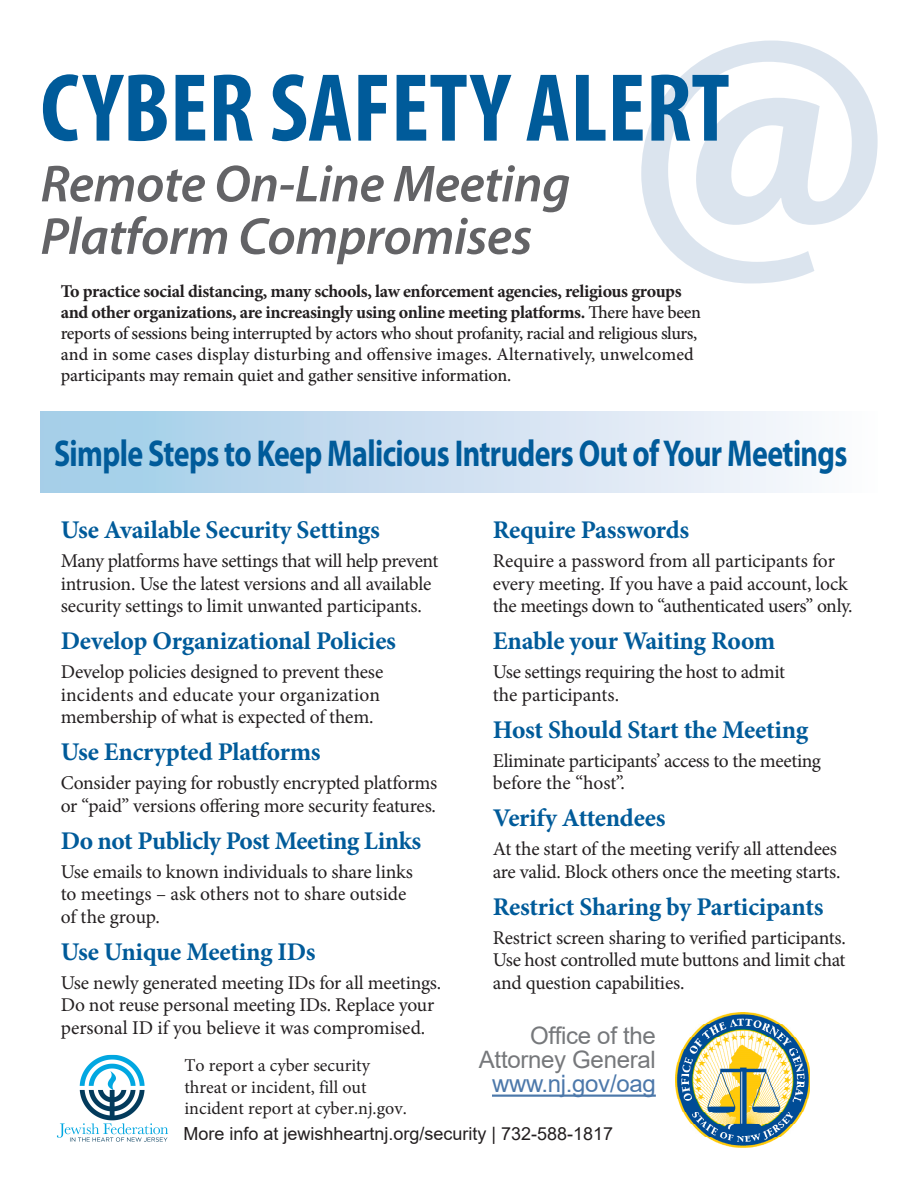
<style>
.page{position:relative;width:918px;height:1188px;background:#fff}
.page>*{position:absolute;margin:0;border:0;box-sizing:border-box;transform-origin:0 0}
.t1{font:700 condensed 97.5px "Myriad Pro";color:#005b9a}
.t2{font:italic 600 52.5px/52.5px "Myriad Pro";letter-spacing:-.01em;color:#636366}
.t3{font:700 37.5px "Myriad Pro";letter-spacing:-.02em;color:#005b9a;scale:.8 1}
.t4{font:700 25.5px "Minion Pro";letter-spacing:-.015em;color:#005b9a}
.t5{font:24px/24px "Arial";letter-spacing:-.015em;color:#76787b;text-align:right}
.t6{font:19.5px/22.5px "Minion Pro";letter-spacing:-.01em;color:#231f20}
.t7{font:500 18px/21px "Minion Pro";letter-spacing:-.01em;color:#231f20}
.t8{font:18px/21.6px "Minion Pro";color:#231f20}
.t9{font:18px "Arial";color:#231f20}
.s1{font-weight:700}
.s2{color:#4c78aa}
</style>
<div class="page">
<svg style="left:641px;top:41px;width:237px;height:243px"></svg>
<img style="left:675px;top:1012px;width:135px;height:135px">
<div style="left:40px;top:411px;width:838px;height:81px;background:linear-gradient(to right,#a0cbe7,#fefafd)"></div>
<hr style="left:492px;top:1095px;width:164px;height:2px;background:#4c78aa">
<img style="left:56px;top:1054px;width:112px;height:88px">
<p class="t1" style="left:40px;top:47px;width:691px">CYBER SAFETY ALERT</p>
<p class="t2" style="left:40px;top:156px;width:532px">Remote On-Line Meeting<br>Platform Compromises</p>
<p class="t7" style="left:61px;top:280px;width:642px"><span class="s1">To practice social distancing, many schools, law enforcement agencies, religious groups and other organizations, are increasingly using online meeting platforms.</span> There have been reports of sessions being interrupted by actors who shout profanity, racial and religious slurs, and in some cases display disturbing and offensive images. Alternatively, unwelcomed participants may remain quiet and gather sensitive information.</p>
<p class="t3" style="left:54px;top:429px;width:993px">Simple Steps to Keep Malicious Intruders Out of Your Meetings</p>
<p class="t4" style="left:61px;top:512px;width:321px">Use Available Security Settings</p>
<p class="t6" style="left:61px;top:550px;width:379px">Many platforms have settings that will help prevent intrusion. Use the latest versions and all available security settings to limit unwanted participants.</p>
<p class="t4" style="left:61px;top:623px;width:337px">Develop Organizational Policies</p>
<p class="t6" style="left:61px;top:661px;width:324px">Develop policies designed to prevent these incidents and educate your organization membership of what is expected of them.</p>
<p class="t4" style="left:61px;top:734px;width:261px">Use Encrypted Platforms</p>
<p class="t6" style="left:61px;top:772px;width:378px">Consider paying for robustly encrypted platforms or “paid” versions offering more security features.</p>
<p class="t4" style="left:61px;top:823px;width:362px">Do not Publicly Post Meeting Links</p>
<p class="t6" style="left:61px;top:861px;width:354px">Use emails to known individuals to share links to meetings – ask others not to share outside of the group.</p>
<p class="t4" style="left:61px;top:934px;width:256px">Use Unique Meeting IDs</p>
<p class="t6" style="left:61px;top:972px;width:382px">Use newly generated meeting IDs for all meetings.<br>Do not reuse personal meeting IDs. Replace your personal ID if you believe it was compromised.</p>
<p class="t4" style="left:493px;top:512px;width:198px">Require Passwords</p>
<p class="t6" style="left:493px;top:550px;width:361px">Require a password from all participants for every meeting. If you have a paid account, lock the meetings down to “authenticated users” only.</p>
<p class="t4" style="left:493px;top:623px;width:284px">Enable your Waiting Room</p>
<p class="t6" style="left:493px;top:661px;width:294px">Use settings requiring the host to admit the participants.</p>
<p class="t4" style="left:493px;top:712px;width:317px">Host Should Start the Meeting</p>
<p class="t6" style="left:493px;top:750px;width:330px">Eliminate participants’ access to the meeting before the “host”.</p>
<p class="t4" style="left:493px;top:800px;width:174px">Verify Attendees</p>
<p class="t6" style="left:493px;top:838px;width:349px">At the start of the meeting verify all attendees are valid. Block others once the meeting starts.</p>
<p class="t4" style="left:493px;top:889px;width:332px">Restrict Sharing by Participants</p>
<p class="t6" style="left:493px;top:927px;width:355px;text-align:justify">Restrict screen sharing to verified participants.<br>Use host controlled mute buttons and limit chat and question capabilities.</p>
<p class="t5" style="left:479px;top:1023px;width:178px">Office of the<br>Attorney General <span class="s2">www.nj.gov/oag</span></p>
<p class="t8" style="left:184px;top:1055px;width:224px">To report a cyber security threat or incident, fill out incident report at cyber.nj.gov.</p>
<p class="t9" style="left:183px;top:1121px;width:431px">More info at jewishheartnj.org/security | 732-588-1817</p>
</div>
